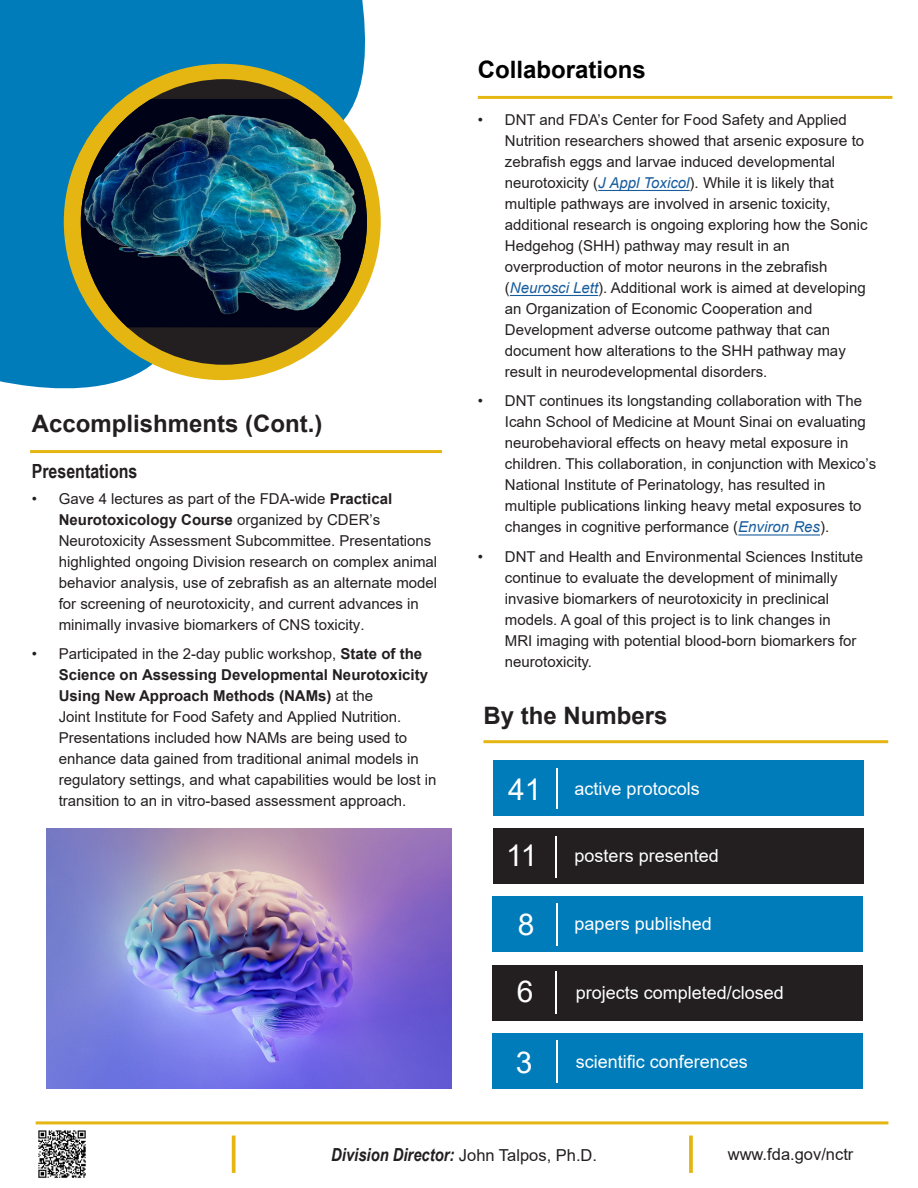
<style>
.page{position:relative;width:918px;height:1188px;background:#fff}
.page>*{position:absolute;margin:0;border:0;box-sizing:border-box;transform-origin:0 0}
.t1{font:30px "Arial";color:#fff}
.t2{font:700 24px "Arial";color:#231f20}
.t3{font:700 24px "Arial";color:#000}
.t4{font:700 19.5px "Arial Narrow";color:#231f20}
.t5{font:18px "Arial";color:#fff}
.t6{font:italic 700 18px "Arial Narrow";color:#231f20}
.t7{font:16.5px "Arial";color:#231f20}
.t8{font:15px/21px "Arial";color:#231f20}
.s1{font-weight:700}
.s2{font-style:italic;color:#175d9e}
.s3{font-family:"Arial";font-weight:400;font-style:normal;font-size:16.5px}
</style>
<div class="page">
<svg style="left:0;top:0;width:381px;height:389px;fill:#007cba"></svg>
<div style="left:64px;top:64px;width:317px;height:316px;background:#e5b611;border-radius:50%"></div>
<div style="left:81px;top:79px;width:286px;height:286px;background:#231f20;border-radius:50%"></div>
<img style="left:81px;top:99px;width:286px;height:228px">
<hr style="left:36px;top:1121px;width:852px;height:3px;background:#e5b611">
<hr style="left:478px;top:96px;width:414px;height:3px;background:#e5b611">
<svg style="left:232px;top:1136px;width:4px;height:37px"></svg>
<svg style="left:689px;top:1136px;width:4px;height:37px"></svg>
<div style="left:483px;top:740px;width:405px;height:3px;border:2px solid #e5b611"></div>
<div style="left:30px;top:450px;width:412px;height:3px;border:2px solid #e5b611"></div>
<img style="left:46px;top:828px;width:405px;height:261px">
<div style="left:493px;top:828px;width:371px;height:56px;background:#231f20"></div>
<div style="left:492px;top:965px;width:371px;height:56px;background:#231f20"></div>
<div style="left:493px;top:760px;width:371px;height:56px;background:#007cba"></div>
<div style="left:492px;top:897px;width:371px;height:55px;background:#007cba"></div>
<hr style="left:556px;top:768px;width:2px;height:41px;background:#fff">
<hr style="left:555px;top:837px;width:2px;height:41px;background:#fff">
<hr style="left:556px;top:903px;width:2px;height:43px;background:#fff">
<hr style="left:555px;top:972px;width:2px;height:42px;background:#fff">
<div style="left:492px;top:1033px;width:371px;height:56px;background:#007cba"></div>
<hr style="left:556px;top:1041px;width:2px;height:42px;background:#fff">
<img style="left:38px;top:1130px;width:48px;height:48px">
<hr style="left:598px;top:190px;width:92px;height:1px;background:#175d9e">
<hr style="left:510px;top:295px;width:88px;height:1px;background:#175d9e">
<hr style="left:738px;top:534px;width:82px;height:2px;background:#175d9e">
<p class="t2" style="left:32px;top:406px;width:292px">Accomplishments (Cont.)</p>
<p class="t4" style="left:32px;top:457px;width:107px">Presentations</p>
<p class="t8" style="left:59px;top:488px;width:380px;text-indent:-27px">• Gave 4 lectures as part of the FDA-wide <span class="s1">Practical Neurotoxicology Course</span> organized by CDER’s Neurotoxicity Assessment Subcommittee. Presentations highlighted ongoing Division research on complex animal behavior analysis, use of zebrafish as an alternate model for screening of neurotoxicity, and current advances in minimally invasive biomarkers of CNS toxicity.</p>
<p class="t8" style="left:59px;top:643px;width:379px;text-indent:-27px">• Participated in the 2-day public workshop, <span class="s1">State of the Science on Assessing Developmental Neurotoxicity Using New Approach Methods (NAMs)</span> at the<br>Joint Institute for Food Safety and Applied Nutrition.<br>Presentations included how NAMs are being used to enhance data gained from traditional animal models in regulatory settings, and what capabilities would be lost in transition to an in vitro-based assessment approach.</p>
<h2 class="t3" style="left:478px;top:53px;width:170px">Collaborations</h2>
<p class="t8" style="left:505px;top:109px;width:364px;text-indent:-27px">• DNT and FDA’s Center for Food Safety and Applied Nutrition researchers showed that arsenic exposure to zebrafish eggs and larvae induced developmental neurotoxicity (<span class="s2">J Appl Toxicol</span>). While it is likely that multiple pathways are involved in arsenic toxicity, additional research is ongoing exploring how the Sonic Hedgehog (SHH) pathway may result in an overproduction of motor neurons in the zebrafish (<span class="s2">Neurosci Lett</span>). Additional work is aimed at developing an Organization of Economic Cooperation and Development adverse outcome pathway that can document how alterations to the SHH pathway may result in neurodevelopmental disorders.</p>
<p class="t8" style="left:505px;top:390px;width:373px;text-indent:-27px">• DNT continues its longstanding collaboration with The Icahn School of Medicine at Mount Sinai on evaluating neurobehavioral effects on heavy metal exposure in children. This collaboration, in conjunction with Mexico’s National Institute of Perinatology, has resulted in multiple publications linking heavy metal exposures to changes in cognitive performance (<span class="s2">Environ Res</span>).</p>
<p class="t8" style="left:505px;top:546px;width:360px;text-indent:-27px">• DNT and Health and Environmental Sciences Institute continue to evaluate the development of minimally invasive biomarkers of neurotoxicity in preclinical models. A goal of this project is to link changes in<br>MRI imaging with potential blood-born biomarkers for neurotoxicity.</p>
<p class="t2" style="left:483px;top:698px;width:186px">By the Numbers</p>
<p class="t1" style="left:508px;top:769px;width:35px">41</p>
<p class="t5" style="left:575px;top:776px;width:127px">active protocols</p>
<p class="t1" style="left:506px;top:835px;width:33px">11</p>
<p class="t5" style="left:575px;top:843px;width:146px">posters presented</p>
<p class="t1" style="left:518px;top:903px;width:18px">8</p>
<p class="t5" style="left:575px;top:911px;width:139px">papers published</p>
<p class="t1" style="left:517px;top:971px;width:18px">6</p>
<p class="t5" style="left:576px;top:981px;width:210px">projects completed/closed</p>
<p class="t1" style="left:516px;top:1042px;width:18px">3</p>
<p class="t5" style="left:576px;top:1050px;width:174px">scientific conferences</p>
<p class="t6" style="left:331px;top:1141px;width:267px">Division Director: <span class="s3">John Talpos, Ph.D.</span></p>
<p class="t7" style="left:728px;top:1143px;width:127px">www.fda.gov/nctr</p>
</div>
